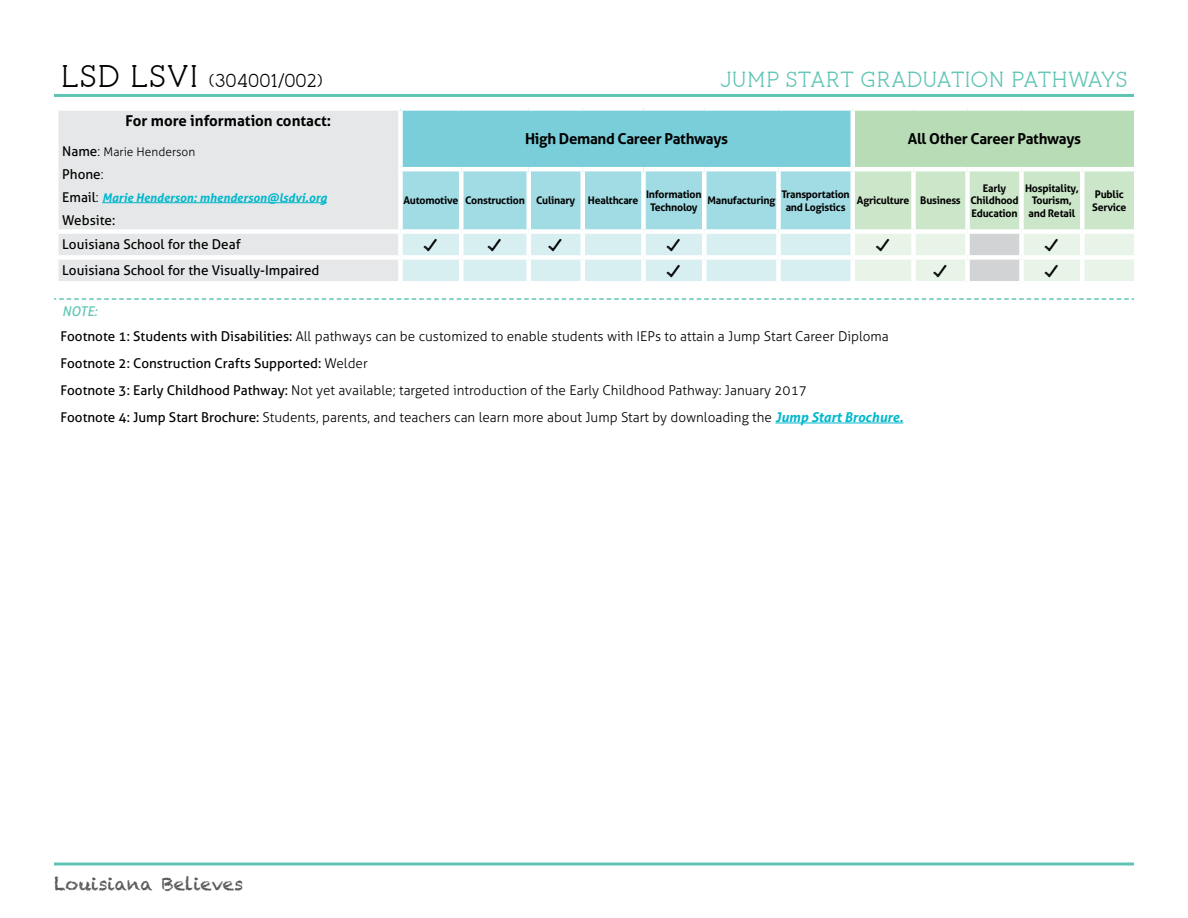
<style>
.page{position:relative;width:1188px;height:918px;background:#fff}
.page>*{position:absolute;margin:0;border:0;box-sizing:border-box;transform-origin:0 0}
.t1{font:21px "pironv 2";letter-spacing:-.01em;color:#5ec4b4}
.t2{font:18px "pironv 2";color:#000}
.t3{font:18px "Chalkduster";color:#58595b}
.t4{font:16.5px "Le Osler Stamp Icon";color:#000}
.t5{font:700 15px "Aller";letter-spacing:-.02em;color:#000}
.t6{font:700 15px "Aller";color:#000}
.t7{font:300 13.5px/27px "Aller";color:#000}
.t8{font:13.5px "Aller";color:#000}
.t9{font:italic 700 12px "Aller";color:#00b7cc}
.t10{font:300 12px "Aller";color:#000}
.t11{font:700 10.5px/12.6px "Aller";letter-spacing:-.02em;color:#000;text-align:center}
.s1{font-size:30px}
.s2{font-weight:400;font-size:13.5px}
.s3{font-size:13.5px}
.s4{font-weight:300}
.s5{font-weight:400;font-style:normal;font-size:13.5px;color:#000}
.s6{font-weight:300;font-style:normal;font-size:13.5px;color:#000}
.s7{font-weight:400;font-style:italic;color:#5ec4b4}
.s8{font-weight:400}
.s9{font-weight:700;font-style:italic;color:#00b7cc}
</style>
<div class="page">
<svg style="left:54px;top:862px;width:1080px;height:4px"></svg>
<hr style="left:54px;top:94px;width:1080px;height:3px;background:#5ec4b4">
<div style="left:58px;top:111px;width:340px;height:170px;background:#e6e7e8"></div>
<div style="left:400px;top:108px;width:453px;height:61px;background:#79ceda"></div>
<div style="left:853px;top:108px;width:283px;height:61px;background:#b8ddb6"></div>
<svg style="left:403px;top:171px;width:731px;height:110px"></svg>
<div style="left:398px;top:111px;width:5px;height:56px;background:#fff"></div>
<div style="left:54px;top:229px;width:346px;height:5px;background:#fff"></div>
<div style="left:400px;top:106px;width:61px;height:5px;background:#fff"></div>
<div style="left:461px;top:106px;width:68px;height:5px;background:#fff"></div>
<div style="left:529px;top:106px;width:54px;height:5px;background:#fff"></div>
<div style="left:583px;top:106px;width:61px;height:5px;background:#fff"></div>
<div style="left:644px;top:106px;width:60px;height:5px;background:#fff"></div>
<div style="left:704px;top:106px;width:74px;height:5px;background:#fff"></div>
<div style="left:778px;top:106px;width:75px;height:5px;background:#fff"></div>
<div style="left:853px;top:106px;width:61px;height:5px;background:#fff"></div>
<div style="left:850px;top:111px;width:5px;height:56px;background:#fff"></div>
<div style="left:914px;top:106px;width:54px;height:5px;background:#fff"></div>
<div style="left:968px;top:106px;width:54px;height:5px;background:#fff"></div>
<div style="left:1022px;top:106px;width:60px;height:5px;background:#fff"></div>
<div style="left:1082px;top:106px;width:56px;height:5px;background:#fff"></div>
<hr style="left:1134px;top:111px;width:4px;height:56px;background:#fff">
<hr style="left:398px;top:167px;width:63px;height:4px;background:#fff">
<hr style="left:461px;top:167px;width:68px;height:4px;background:#fff">
<div style="left:459px;top:171px;width:5px;height:58px;background:#fff"></div>
<hr style="left:529px;top:167px;width:54px;height:4px;background:#fff">
<div style="left:526px;top:171px;width:5px;height:58px;background:#fff"></div>
<hr style="left:583px;top:167px;width:61px;height:4px;background:#fff">
<div style="left:580px;top:171px;width:5px;height:58px;background:#fff"></div>
<hr style="left:644px;top:167px;width:60px;height:4px;background:#fff">
<div style="left:641px;top:171px;width:5px;height:58px;background:#fff"></div>
<hr style="left:704px;top:167px;width:74px;height:4px;background:#fff">
<hr style="left:702px;top:171px;width:4px;height:58px;background:#fff">
<hr style="left:778px;top:167px;width:75px;height:4px;background:#fff">
<div style="left:776px;top:171px;width:5px;height:58px;background:#fff"></div>
<hr style="left:853px;top:167px;width:61px;height:4px;background:#fff">
<div style="left:850px;top:171px;width:5px;height:58px;background:#fff"></div>
<hr style="left:914px;top:167px;width:54px;height:4px;background:#fff">
<div style="left:911px;top:171px;width:5px;height:58px;background:#fff"></div>
<hr style="left:968px;top:167px;width:54px;height:4px;background:#fff">
<div style="left:965px;top:171px;width:5px;height:58px;background:#fff"></div>
<hr style="left:1022px;top:167px;width:60px;height:4px;background:#fff">
<div style="left:1019px;top:171px;width:5px;height:58px;background:#fff"></div>
<hr style="left:1082px;top:167px;width:56px;height:4px;background:#fff">
<hr style="left:1080px;top:171px;width:4px;height:58px;background:#fff">
<div style="left:400px;top:229px;width:61px;height:5px;background:#fff"></div>
<div style="left:461px;top:229px;width:68px;height:5px;background:#fff"></div>
<div style="left:529px;top:229px;width:54px;height:5px;background:#fff"></div>
<div style="left:583px;top:229px;width:61px;height:5px;background:#fff"></div>
<div style="left:644px;top:229px;width:60px;height:5px;background:#fff"></div>
<div style="left:704px;top:229px;width:74px;height:5px;background:#fff"></div>
<div style="left:778px;top:229px;width:75px;height:5px;background:#fff"></div>
<div style="left:853px;top:229px;width:61px;height:5px;background:#fff"></div>
<div style="left:914px;top:229px;width:54px;height:5px;background:#fff"></div>
<div style="left:968px;top:229px;width:54px;height:5px;background:#fff"></div>
<div style="left:1022px;top:229px;width:60px;height:5px;background:#fff"></div>
<div style="left:1082px;top:229px;width:56px;height:5px;background:#fff"></div>
<div style="left:54px;top:255px;width:346px;height:5px;background:#fff"></div>
<div style="left:459px;top:234px;width:5px;height:21px;background:#fff"></div>
<div style="left:526px;top:234px;width:5px;height:21px;background:#fff"></div>
<div style="left:580px;top:234px;width:5px;height:21px;background:#fff"></div>
<div style="left:641px;top:234px;width:5px;height:21px;background:#fff"></div>
<hr style="left:702px;top:234px;width:4px;height:21px;background:#fff">
<div style="left:776px;top:234px;width:5px;height:21px;background:#fff"></div>
<div style="left:850px;top:234px;width:5px;height:21px;background:#fff"></div>
<div style="left:911px;top:234px;width:5px;height:21px;background:#fff"></div>
<div style="left:965px;top:234px;width:5px;height:21px;background:#fff"></div>
<div style="left:1019px;top:234px;width:5px;height:21px;background:#fff"></div>
<hr style="left:1080px;top:234px;width:4px;height:21px;background:#fff">
<div style="left:400px;top:255px;width:61px;height:5px;background:#fff"></div>
<div style="left:461px;top:255px;width:68px;height:5px;background:#fff"></div>
<div style="left:459px;top:260px;width:5px;height:21px;background:#fff"></div>
<div style="left:529px;top:255px;width:54px;height:5px;background:#fff"></div>
<div style="left:526px;top:260px;width:5px;height:21px;background:#fff"></div>
<div style="left:583px;top:255px;width:61px;height:5px;background:#fff"></div>
<div style="left:580px;top:260px;width:5px;height:21px;background:#fff"></div>
<div style="left:644px;top:255px;width:60px;height:5px;background:#fff"></div>
<div style="left:641px;top:260px;width:5px;height:21px;background:#fff"></div>
<div style="left:704px;top:255px;width:74px;height:5px;background:#fff"></div>
<hr style="left:702px;top:260px;width:4px;height:21px;background:#fff">
<div style="left:778px;top:255px;width:75px;height:5px;background:#fff"></div>
<div style="left:776px;top:260px;width:5px;height:21px;background:#fff"></div>
<div style="left:853px;top:255px;width:61px;height:5px;background:#fff"></div>
<div style="left:850px;top:260px;width:5px;height:21px;background:#fff"></div>
<div style="left:914px;top:255px;width:54px;height:5px;background:#fff"></div>
<div style="left:911px;top:260px;width:5px;height:21px;background:#fff"></div>
<div style="left:968px;top:255px;width:54px;height:5px;background:#fff"></div>
<div style="left:965px;top:260px;width:5px;height:21px;background:#fff"></div>
<div style="left:1022px;top:255px;width:60px;height:5px;background:#fff"></div>
<div style="left:1019px;top:260px;width:5px;height:21px;background:#fff"></div>
<div style="left:1082px;top:255px;width:56px;height:5px;background:#fff"></div>
<hr style="left:1080px;top:260px;width:4px;height:21px;background:#fff">
<hr style="left:102px;top:202px;width:225px;height:1px;background:#00b7cc">
<svg style="left:54px;top:298px;width:1080px;height:2px"></svg>
<hr style="left:775px;top:423px;width:128px;height:1px;background:#00b7cc">
<h2 class="t2" style="left:60px;top:70px;width:264px"><span class="s1">LSD LSVI</span> (304001/002)</h2>
<h1 class="t1" style="left:720px;top:67px;width:410px">JUMP START GRADUATION PATHWAYS</h1>
<p class="t6" style="left:125px;top:112px;width:207px">For more information contact:</p>
<p class="t10" style="left:62px;top:144px;width:135px"><span class="s2">Name</span><span class="s3">:</span> Marie Henderson</p>
<p class="t8" style="left:62px;top:166px;width:43px">Phone<span class="s4">:</span></p>
<p class="t9" style="left:62px;top:190px;width:266px"><span class="s5">Email</span><span class="s6">:</span> Marie Henderson: mhenderson@lsdvi.org</p>
<p class="t8" style="left:62px;top:212px;width:55px">Website:</p>
<p class="t5" style="left:525px;top:130px;width:205px">High Demand Career Pathways</p>
<p class="t5" style="left:908px;top:130px;width:175px">All Other Career Pathways</p>
<p class="t11" style="left:970px;top:182px;width:50px">Early<br>Childhood<br>Education</p>
<p class="t11" style="left:1025px;top:182px;width:55px">Hospitality,<br>Tourism, and Retail</p>
<p class="t11" style="left:1092px;top:188px;width:36px;text-align:left">Public<br>Service</p>
<p class="t11" style="left:403px;top:194px;width:236px">Automotive Construction Culinary Healthcare</p>
<p class="t11" style="left:646px;top:188px;width:57px">Information<br>Technoloy</p>
<p class="t11" style="left:707px;top:194px;width:69px">Manufacturing</p>
<p class="t11" style="left:781px;top:188px;width:70px">Transportation and Logistics</p>
<p class="t11" style="left:857px;top:194px;width:105px">Agriculture Business</p>
<p class="t8" style="left:62px;top:236px;width:180px">Louisiana School for the Deaf</p>
<p class="t4" style="left:424px;top:235px;width:16px">¿</p>
<p class="t4" style="left:488px;top:235px;width:16px">¿</p>
<p class="t4" style="left:549px;top:235px;width:16px">¿</p>
<p class="t4" style="left:667px;top:235px;width:16px">¿</p>
<p class="t4" style="left:876px;top:235px;width:16px">¿</p>
<p class="t4" style="left:1045px;top:235px;width:16px">¿</p>
<p class="t8" style="left:62px;top:262px;width:259px">Louisiana School for the Visually-Impaired</p>
<p class="t4" style="left:667px;top:260px;width:16px">¿</p>
<p class="t4" style="left:933px;top:260px;width:16px">¿</p>
<p class="t4" style="left:1045px;top:260px;width:16px">¿</p>
<p class="t7" style="left:61px;top:298px;width:830px;line-height:25.2px"><span class="s7">NOTE:<br></span><span class="s8">Footnote 1: Students with Disabilities:</span> All pathways can be customized to enable students with IEPs to attain a Jump Start Career Diploma</p>
<p class="t7" style="left:61px;top:350px;width:844px"><span class="s8">Footnote 2: Construction Crafts Supported:</span> Welder<br><span class="s8">Footnote 3: Early Childhood Pathway:</span> Not yet available; targeted introduction of the Early Childhood Pathway: January 2017<br><span class="s8">Footnote 4: Jump Start Brochure:</span> Students, parents, and teachers can learn more about Jump Start by downloading the <span class="s9">Jump Start Brochure.</span></p>
<h2 class="t3" style="left:54px;top:873px;width:191px">Louisiana Believes</h2>
</div>
